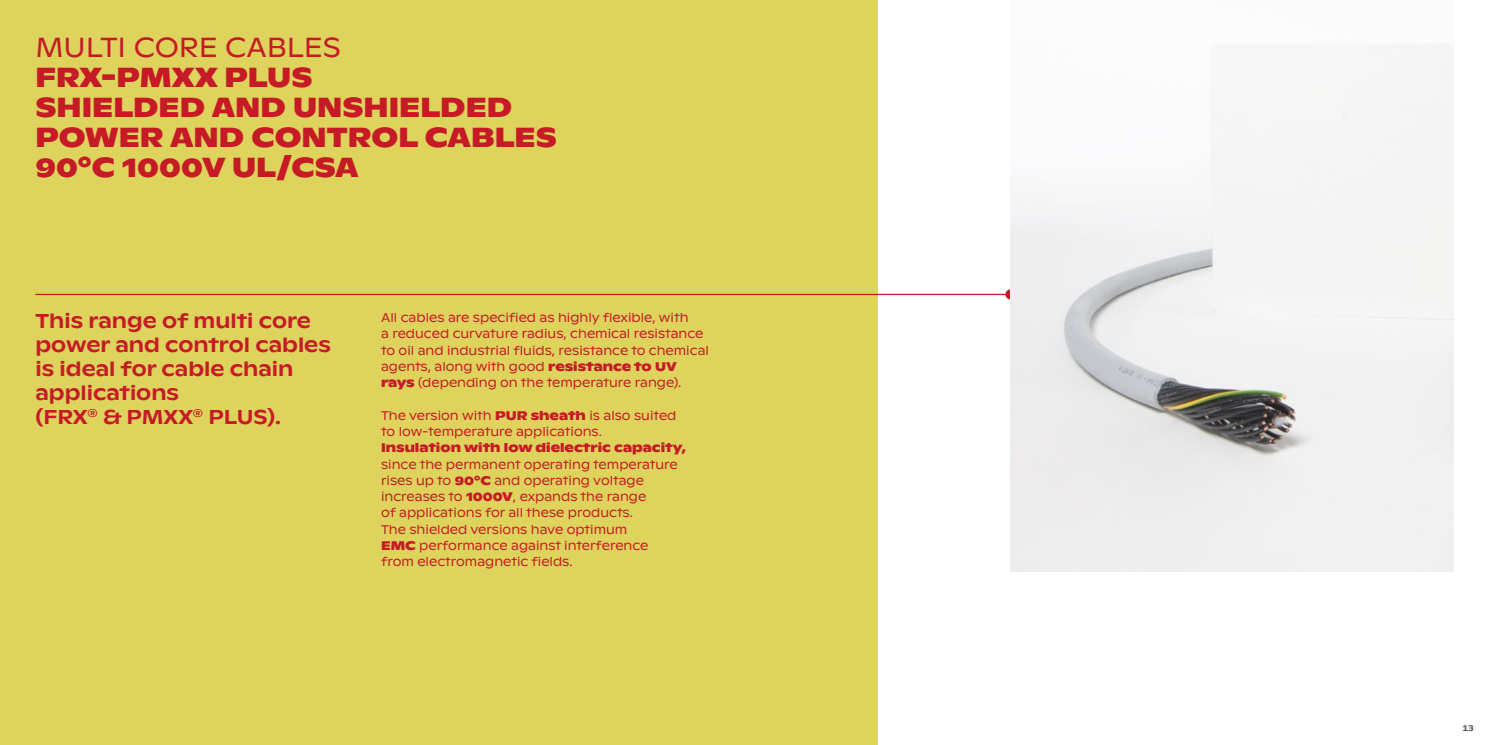
<style>
.page{position:relative;width:1489px;height:745px;background:#fff}
.page>*{position:absolute;margin:0;border:0;box-sizing:border-box;transform-origin:0 0}
.t1{font:700 27.5px/30px "ABC Ginto Nord";color:#c61a27}
.t2{font:27.5px "ABC Ginto Nord";color:#c61a27}
.t3{font:500 20px/24px "ABC Ginto Nord";color:#c61a27}
.t4{font:12.5px/16.2px "ABC Ginto Nord";color:#c61a27}
.t5{font:700 12.5px "ABC Ginto Nord";color:#c61a27}
.t6{font:500 8.75px "ABC Ginto Nord";color:#545352}
.s1{font-weight:700}
</style>
<div class="page">
<div style="left:0;top:0;width:877px;height:744px;background:#ded35c"></div>
<hr style="left:35px;top:293px;width:975px;height:2px;background:#c61a27">
<div style="left:1005px;top:289px;width:10px;height:10px;background:#c61a27;border-radius:50%"></div>
<img style="left:1010px;top:44px;width:443px;height:526px">
<h1 class="t2" style="left:35px;top:31px;width:307px">MULTI CORE CABLES</h1>
<h1 class="t1" style="left:35px;top:62px;width:523px">FRX-PMXX PLUS<br>SHIELDED AND UNSHIELDED<br>POWER AND CONTROL CABLES<br>90°C 1000V UL/CSA</h1>
<h2 class="t3" style="left:35px;top:308px;width:297px">This range of multi core power and control cables is ideal for cable chain applications<br>(FRX<sup>®</sup> &amp; PMXX<sup>®</sup> PLUS).</h2>
<p class="t4" style="left:381px;top:309px;width:329px">All cables are specified as highly flexible, with<br>a reduced curvature radius, chemical resistance to oil and industrial fluids, resistance to chemical agents, along with good <span class="s1">resistance to UV rays</span> (depending on the temperature range).</p>
<p class="t4" style="left:381px;top:407px;width:297px">The version with <span class="s1">PUR sheath</span> is also suited to low-temperature applications.</p>
<p class="t5" style="left:381px;top:439px;width:306px">Insulation with low dielectric capacity,</p>
<p class="t4" style="left:381px;top:455px;width:298px">since the permanent operating temperature rises up to <span class="s1">90°C</span> and operating voltage increases to <span class="s1">1000V</span>, expands the range<br>of applications for all these products.<br>The shielded versions have optimum<br><span class="s1">EMC</span> performance against interference from electromagnetic fields.</p>
<p class="t6" style="left:1462px;top:721px;width:13px">13</p>
</div>
